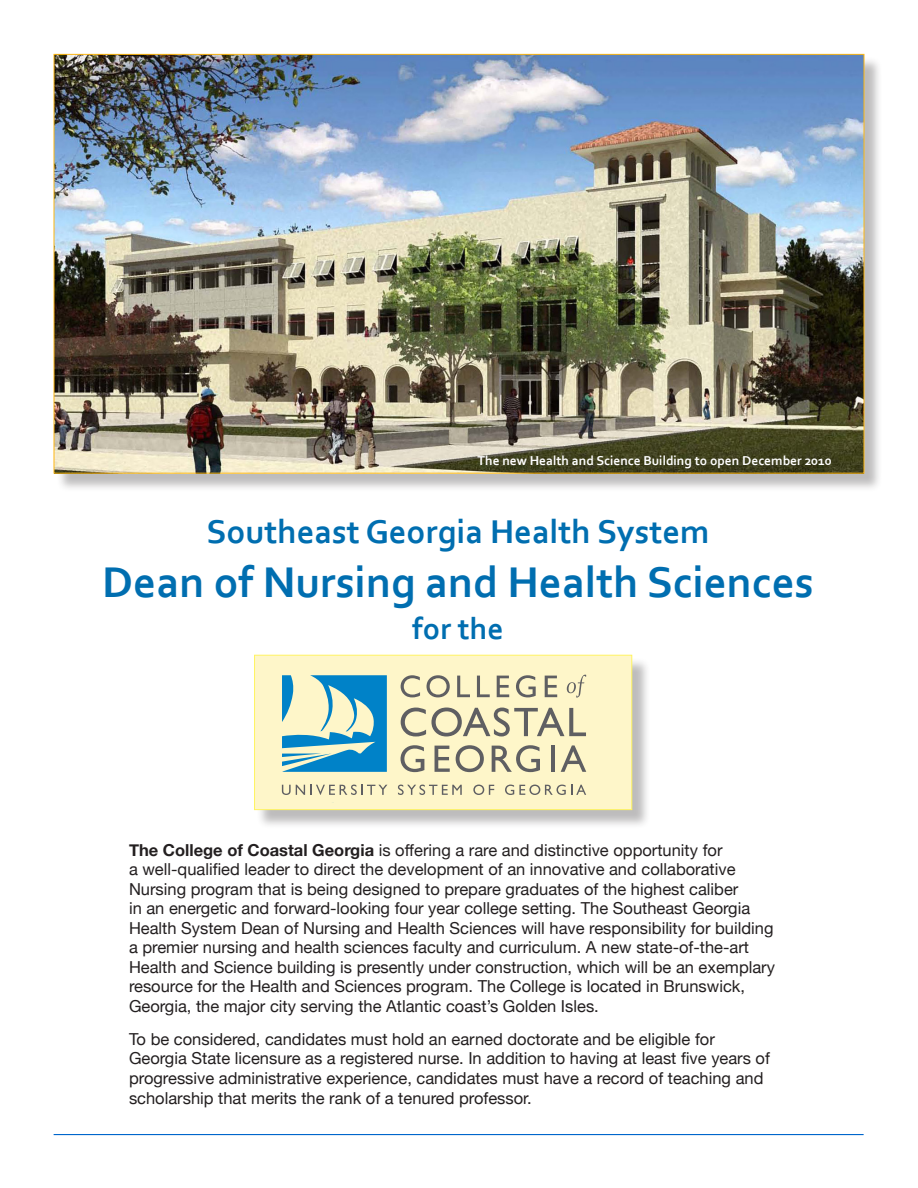
<style>
.page{position:relative;width:918px;height:1188px;background:#fff}
.page>*{position:absolute;margin:0;border:0;box-sizing:border-box;transform-origin:0 0}
.t1{font:700 45px "Corbel";color:#006eb0}
.t2{font:700 34.5px "Corbel";color:#006eb0}
.t3{font:700 31.5px "Corbel";color:#006eb0}
.t4{font:16.5px/19.5px "Helvetica Neue";color:#231f20}
.t5{font:700 13.5px "Corbel";color:#fff}
.s1{font-weight:700}
</style>
<div class="page">
<div style="left:56px;top:56px;width:827px;height:436px;background:#231f20;opacity:.3"></div>
<img style="left:56px;top:56px;width:806px;height:416px">
<div style="left:256px;top:657px;width:395px;height:172px;background:#231f20;opacity:.3"></div>
<div style="left:254px;top:655px;width:378px;height:155px;background:#fef6c9;border:1px solid #fff461"></div>
<svg style="left:282px;top:675px;width:105px;height:97px"></svg>
<svg style="left:282px;top:785px;width:105px;height:10px"></svg>
<svg style="left:398px;top:785px;width:64px;height:10px"></svg>
<svg style="left:473px;top:785px;width:21px;height:10px"></svg>
<svg style="left:505px;top:785px;width:81px;height:10px"></svg>
<svg style="left:401px;top:675px;width:19px;height:22px"></svg>
<svg style="left:427px;top:675px;width:23px;height:22px"></svg>
<svg style="left:457px;top:676px;width:13px;height:21px"></svg>
<svg style="left:477px;top:676px;width:13px;height:21px"></svg>
<svg style="left:497px;top:676px;width:12px;height:21px"></svg>
<svg style="left:516px;top:675px;width:20px;height:22px"></svg>
<svg style="left:545px;top:676px;width:12px;height:21px"></svg>
<svg style="left:401px;top:745px;width:23px;height:27px"></svg>
<svg style="left:435px;top:746px;width:15px;height:26px"></svg>
<svg style="left:456px;top:745px;width:28px;height:27px"></svg>
<svg style="left:492px;top:745px;width:48px;height:27px"></svg>
<hr style="left:551px;top:746px;width:4px;height:26px;background:#5f5f62">
<svg style="left:561px;top:745px;width:25px;height:27px"></svg>
<svg style="left:401px;top:708px;width:185px;height:28px"></svg>
<svg style="left:567px;top:675px;width:19px;height:23px"></svg>
<hr style="left:54px;top:1134px;width:810px;height:1px;background:#06c">
<p class="t5" style="left:478px;top:452px;width:356px">The new Health and Science Building to open December 2010</p>
<p class="t2" style="left:207px;top:510px;width:504px">Southeast Georgia Health System</p>
<p class="t1" style="left:102px;top:555px;width:713px">Dean of Nursing and Health Sciences</p>
<p class="t3" style="left:413px;top:609px;width:93px">for the</p>
<p class="t4" style="left:129px;top:840px;width:648px"><span class="s1">The College of Coastal Georgia</span> is offering a rare and distinctive opportunity for<br>a well-qualified leader to direct the development of an innovative and collaborative Nursing program that is being designed to prepare graduates of the highest caliber<br>in an energetic and forward-looking four year college setting. The Southeast Georgia Health System Dean of Nursing and Health Sciences will have responsibility for building a premier nursing and health sciences faculty and curriculum. A new state-of-the-art Health and Science building is presently under construction, which will be an exemplary resource for the Health and Sciences program. The College is located in Brunswick, Georgia, the major city serving the Atlantic coast’s Golden Isles.</p>
<p class="t4" style="left:129px;top:1029px;width:642px">To be considered, candidates must hold an earned doctorate and be eligible for Georgia State licensure as a registered nurse. In addition to having at least five years of progressive administrative experience, candidates must have a record of teaching and scholarship that merits the rank of a tenured professor.</p>
</div>
